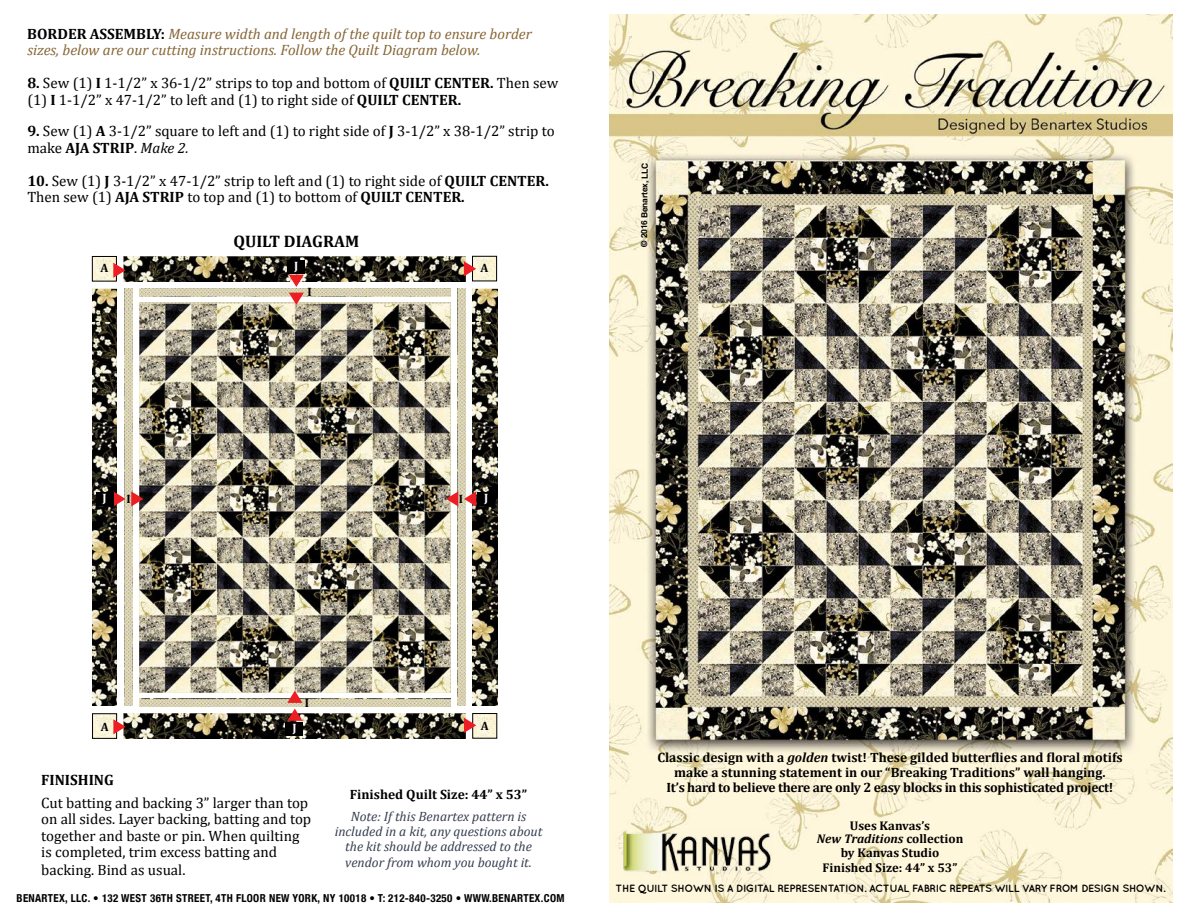
<style>
.page{position:relative;width:1188px;height:918px;background:#fff}
.page>*{position:absolute;margin:0;border:0;box-sizing:border-box;transform-origin:0 0}
.t1{font:700 16.8px "Cambria";color:#000}
.t2{font:15px/16.5px "Cambria";color:#000}
.t3{font:italic 15px/16.5px "Cambria";color:#866535}
.t4{font:700 15px "Cambria";color:#000}
.t5{font:700 13.5px/15.5px "Cambria";color:#000;text-align:center}
.t6{font:italic 13.5px/15px "Cambria";color:#363d50;text-align:center}
.t7{font:700 12.6px/13.5px "Cambria";color:#000;text-align:center}
.t8{font:700 12.15px "Cambria";color:#000}
.t9{font:700 12.15px "Cambria";color:#fff}
.t10{font:700 condensed 10.95px "Helvetica Neue";letter-spacing:.03em;color:#000}
.t11{font:700 10.5px "Quicksand";letter-spacing:-.03em;color:#000}
.t12{font:700 8.4px "Helvetica";color:#000}
.s1{font-weight:700;font-style:normal;color:#000}
.s2{font-weight:700}
.s3{font-style:italic}
</style>
<div class="page">
<img style="left:609px;top:14px;width:564px;height:889px">
<img style="left:623px;top:829px;width:149px;height:44px">
<img style="left:139px;top:303px;width:311px;height:389px">
<img style="left:124px;top:256px;width:342px;height:26px">
<img style="left:139px;top:288px;width:311px;height:8px">
<img style="left:139px;top:699px;width:311px;height:8px">
<img style="left:124px;top:309px;width:8px;height:397px">
<img style="left:124px;top:288px;width:8px;height:21px">
<img style="left:457px;top:309px;width:9px;height:397px">
<img style="left:457px;top:288px;width:9px;height:21px">
<img style="left:92px;top:322px;width:25px;height:384px">
<img style="left:92px;top:288px;width:25px;height:34px">
<img style="left:473px;top:322px;width:24px;height:384px">
<img style="left:473px;top:288px;width:24px;height:34px">
<img style="left:124px;top:713px;width:342px;height:26px">
<img style="left:94px;top:716px;width:21px;height:21px">
<div style="left:92px;top:714px;width:25px;height:25px;border:1px solid #000"></div>
<img style="left:475px;top:715px;width:20px;height:21px">
<div style="left:473px;top:713px;width:24px;height:25px;border:1px solid #000"></div>
<img style="left:94px;top:258px;width:21px;height:21px">
<div style="left:92px;top:256px;width:25px;height:25px;border:1px solid #000"></div>
<img style="left:474px;top:258px;width:21px;height:21px">
<div style="left:472px;top:256px;width:25px;height:25px;border:1px solid #000"></div>
<svg style="left:113px;top:491px;width:31px;height:15px"></svg>
<svg style="left:446px;top:491px;width:12px;height:15px"></svg>
<svg style="left:464px;top:491px;width:12px;height:15px"></svg>
<svg style="left:287px;top:691px;width:15px;height:12px"></svg>
<svg style="left:287px;top:709px;width:15px;height:12px"></svg>
<svg style="left:289px;top:293px;width:15px;height:12px"></svg>
<svg style="left:289px;top:275px;width:15px;height:12px"></svg>
<div style="left:96px;top:492px;width:17px;height:14px;background:#000"></div>
<div style="left:478px;top:492px;width:17px;height:14px;background:#000"></div>
<div style="left:286px;top:722px;width:17px;height:13px;background:#000"></div>
<div style="left:288px;top:261px;width:17px;height:13px;background:#000"></div>
<svg style="left:113px;top:263px;width:13px;height:15px"></svg>
<svg style="left:464px;top:261px;width:12px;height:15px"></svg>
<svg style="left:113px;top:719px;width:13px;height:15px"></svg>
<svg style="left:464px;top:718px;width:12px;height:15px"></svg>
<p class="t3" style="left:27px;top:25px;width:506px"><span class="s1">BORDER ASSEMBLY:</span> Measure width and length of the quilt top to ensure border sizes, below are our cutting instructions. Follow the Quilt Diagram below.</p>
<p class="t2" style="left:27px;top:75px;width:533px"><span class="s2">8.</span> Sew (1) <span class="s2">I</span> 1-1/2” x 36-1/2” strips to top and bottom of <span class="s2">QUILT CENTER.</span> Then sew (1) <span class="s2">I</span> 1-1/2” x 47-1/2” to left and (1) to right side of <span class="s2">QUILT CENTER.</span></p>
<p class="t2" style="left:27px;top:123px;width:529px"><span class="s2">9.</span> Sew (1) <span class="s2">A</span> 3-1/2” square to left and (1) to right side of <span class="s2">J</span> 3-1/2” x 38-1/2” strip to make <span class="s2">AJA STRIP</span>. <span class="s3">Make 2.</span></p>
<p class="t2" style="left:27px;top:172px;width:523px"><span class="s2">10.</span> Sew (1) <span class="s2">J</span> 3-1/2” x 47-1/2” strip to left and (1) to right side of <span class="s2">QUILT CENTER.<br></span>Then sew (1) <span class="s2">AJA STRIP</span> to top and (1) to bottom of <span class="s2">QUILT CENTER.</span></p>
<p class="t12" style="left:639px;top:246px;width:85px;rotate:-89deg">© 2016 Benartex, LLC</p>
<p class="t1" style="left:233px;top:231px;width:127px">QUILT DIAGRAM</p>
<p class="t9" style="left:294px;top:258px;width:6px">J</p>
<p class="t8" style="left:101px;top:261px;width:9px">A</p>
<p class="t8" style="left:481px;top:261px;width:9px">A</p>
<p class="t8" style="left:308px;top:285px;width:6px">I</p>
<p class="t9" style="left:103px;top:490px;width:6px">J</p>
<p class="t8" style="left:127px;top:491px;width:6px">I</p>
<p class="t9" style="left:484px;top:490px;width:6px">J</p>
<p class="t8" style="left:459px;top:491px;width:6px">I</p>
<p class="t8" style="left:305px;top:696px;width:6px">I</p>
<p class="t8" style="left:101px;top:719px;width:9px">A</p>
<p class="t8" style="left:481px;top:719px;width:9px">A</p>
<p class="t9" style="left:292px;top:720px;width:6px">J</p>
<p class="t4" style="left:41px;top:771px;width:74px">FINISHING</p>
<p class="t2" style="left:41px;top:795px;width:272px">Cut batting and backing 3” larger than top on all sides. Layer backing, batting and top together and baste or pin. When quilting is completed, trim excess batting and</p>
<p class="t2" style="left:41px;top:862px;width:146px">backing. Bind as usual.</p>
<p class="t5" style="left:350px;top:787px;width:179px">Finished Quilt Size: 44” x 53”</p>
<p class="t6" style="left:335px;top:808px;width:209px">Note: If this Benartex pattern is included in a kit, any questions about the kit should be addressed to the</p>
<p class="t6" style="left:345px;top:855px;width:188px">vendor from whom you bought it.</p>
<p class="t10" style="left:17px;top:891px;width:457px">BENARTEX, LLC. • 132 WEST 36TH STREET, 4TH FLOOR NEW YORK, NY 10018 • T: 212-840-3250 • WWW</p>
<p class="t10" style="left:489px;top:891px;width:77px">.BENARTEX.COM</p>
<p class="t5" style="left:657px;top:749px;width:467px">Classic design with a <span class="s3">golden</span> twist! These gilded butterflies and floral motifs make a stunning statement in our “Breaking Traditions” wall hanging.<br>It’s hard to believe there are only 2 easy blocks in this sophisticated project!</p>
<p class="t7" style="left:817px;top:818px;width:148px">Uses Kanvas’s<br><span class="s3">New Traditions</span> collection by Kanvas Studio</p>
<p class="t7" style="left:823px;top:860px;width:136px">Finished Size: 44” x 53”</p>
<p class="t11" style="left:616px;top:882px;width:551px">THE QUILT SHOWN IS A DIGITAL REPRESENTATION. ACTUAL FABRIC REPEATS WILL VARY FROM DESIGN SHOWN.</p>
</div>
